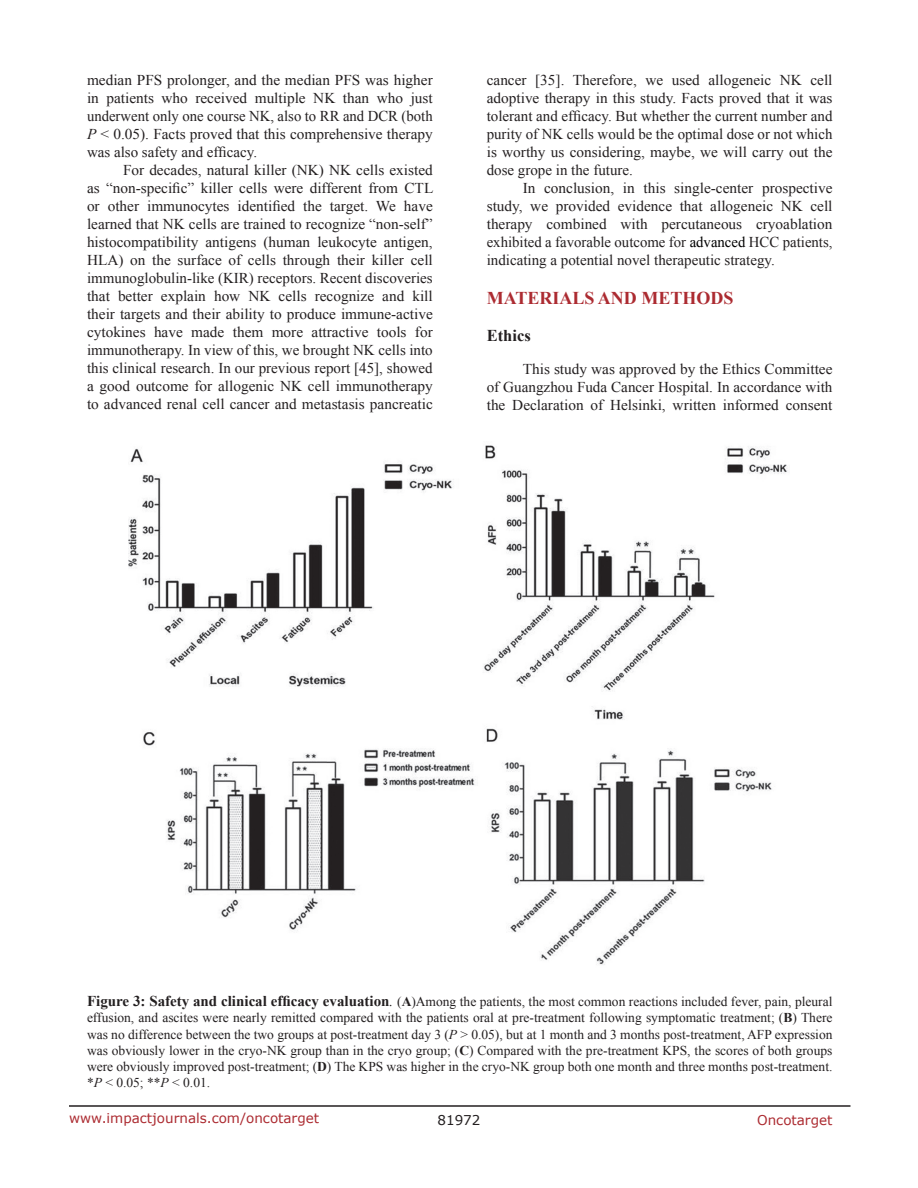
<style>
.page{position:relative;width:918px;height:1188px;background:#fff}
.page>*{position:absolute;margin:0;border:0;box-sizing:border-box;transform-origin:0 0}
.Heading{font:700 18px "Times New Roman";color:#ac2b31}
.SubHeading{font:700 16.5px "Times New Roman";color:#231f20}
.BodyText{font:15px/18px "Times New Roman";color:#231f20;text-align:justify}
.FigureText{font:13.5px/16.2px "Times New Roman";color:#231f20;text-align:justify}
.t1{font:13.5px "Verdana";color:#ac2b31}
.t2{font:13.5px "Verdana";color:#231f20}
.s1{font-style:italic}
.s2{color:#000}
.s3{font-weight:700;font-size:15px}
.s4{font-style:italic;font-size:15px}
.s5{font-weight:700}
</style>
<div class="page">
<hr style="left:69px;top:1105px;width:781px;height:2px;background:#231f20">
<img style="left:128px;top:445px;width:660px;height:520px">
<p class="BodyText" style="left:87px;top:71px;width:347px">median PFS prolonger, and the median PFS was higher in patients who received multiple NK than who just underwent only one course NK, also to RR and DCR (both <span class="s1">P</span> &lt; 0.05). Facts proved that this comprehensive therapy was also safety and efficacy.</p>
<p class="BodyText" style="left:87px;top:161px;width:348px;text-indent:36px">For decades, natural killer (NK) NK cells existed as “non-specific” killer cells were different from CTL or other immunocytes identified the target. We have learned that NK cells are trained to recognize “non-self” histocompatibility antigens (human leukocyte antigen, HLA) on the surface of cells through their killer cell immunoglobulin-like (KIR) receptors. Recent discoveries that better explain how NK cells recognize and kill their targets and their ability to produce immune-active cytokines have made them more attractive tools for immunotherapy. In view of this, we brought NK cells into this clinical research. In our previous report [45], showed a good outcome for allogenic NK cell immunotherapy to advanced renal cell cancer and metastasis pancreatic</p>
<p class="BodyText" style="left:487px;top:71px;width:347px">cancer [35]. Therefore, we used allogeneic NK cell adoptive therapy in this study. Facts proved that it was tolerant and efficacy. But whether the current number and purity of NK cells would be the optimal dose or not which is worthy us considering, maybe, we will carry out the dose grope in the future.</p>
<p class="BodyText" style="left:487px;top:179px;width:347px;text-indent:36px">In conclusion, in this single-center prospective study, we provided evidence that allogeneic NK cell therapy combined with percutaneous cryoablation exhibited a favorable outcome for <span class="s2">advanced</span> HCC patients, indicating a potential novel therapeutic strategy.</p>
<p class="Heading" style="left:487px;top:285px;width:248px">MATERIALS AND METHODS</p>
<p class="SubHeading" style="left:487px;top:324px;width:46px">Ethics</p>
<p class="BodyText" style="left:487px;top:360px;width:347px;text-indent:36px">This study was approved by the Ethics Committee of Guangzhou Fuda Cancer Hospital. In accordance with the Declaration of Helsinki, written informed consent</p>
<p class="FigureText" style="left:87px;top:993px;width:747px"><span class="s3">Figure 3: Safety and clinical efficacy evaluation</span><span class="s4">.</span> (<span class="s5">A</span>)Among the patients, the most common reactions included fever, pain, pleural effusion, and ascites were nearly remitted compared with the patients oral at pre-treatment following symptomatic treatment; (<span class="s5">B</span>) There was no difference between the two groups at post-treatment day 3 (<span class="s1">P</span> &gt; 0.05), but at 1 month and 3 months post-treatment, AFP expression was obviously lower in the cryo-NK group than in the cryo group; (<span class="s5">C</span>) Compared with the pre-treatment KPS, the scores of both groups were obviously improved post-treatment; (<span class="s5">D</span>) The KPS was higher in the cryo-NK group both one month and three months post-treatment. *<span class="s1">P</span> &lt; 0.05; **<span class="s1">P</span> &lt; 0.01.</p>
<p class="t1" style="left:69px;top:1109px;width:252px">www.impactjournals.com/oncotarget</p>
<p class="t2" style="left:438px;top:1111px;width:44px">81972</p>
<p class="t1" style="left:757px;top:1111px;width:77px">Oncotarget</p>
</div>
